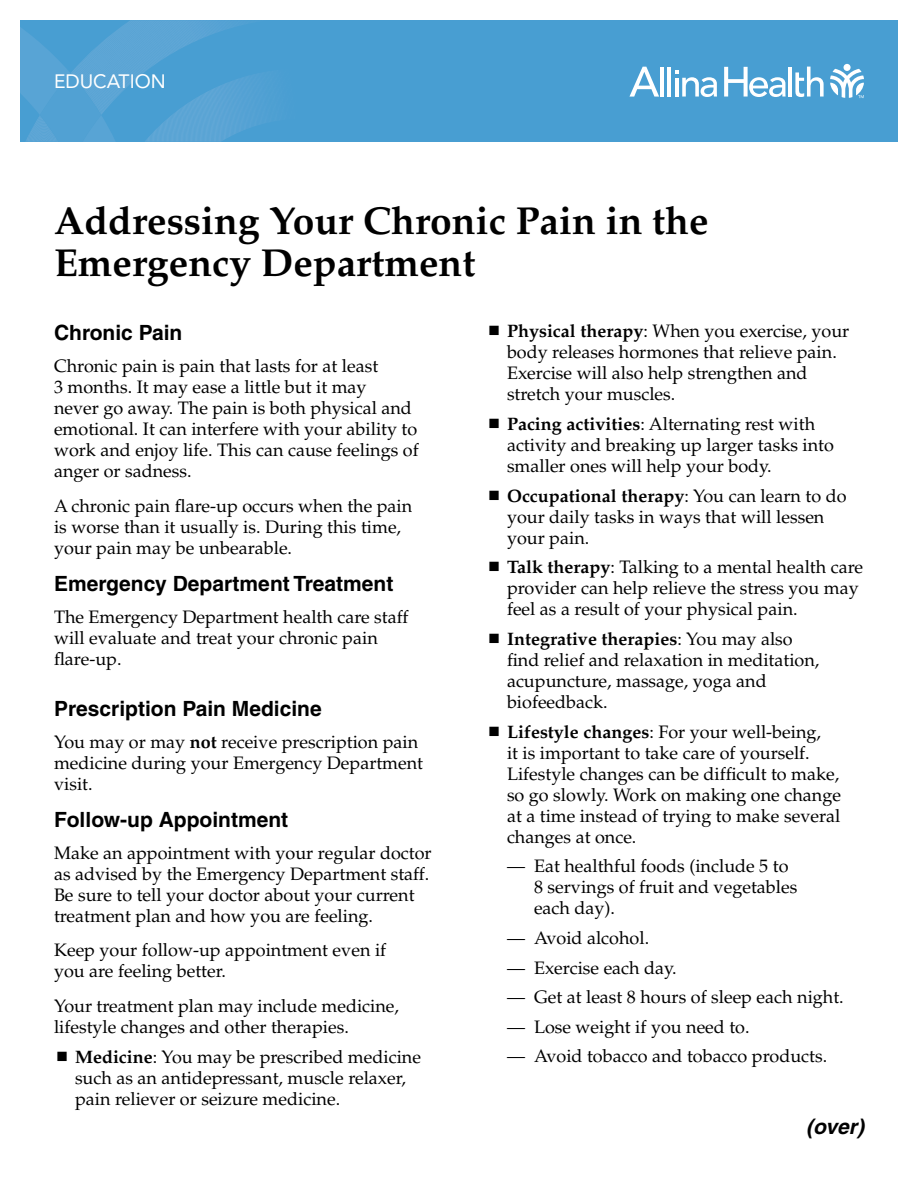
<style>
.page{position:relative;width:918px;height:1188px;background:#fff}
.page>*{position:absolute;margin:0;border:0;box-sizing:border-box;transform-origin:0 0}
.t1{font:700 39px/42px "Palatino";color:#000}
.t2{font:700 21px "Helvetica";color:#000}
.t3{font:italic 700 21px "Helvetica";color:#000}
.t4{font:19.2px "Avenir LT Std";color:#fff}
.t5{font:18px/21px "Palatino";color:#000}
.s1{font-weight:700}
</style>
<div class="page">
<div style="left:20px;top:20px;width:878px;height:122px;background:#489ed2"></div>
<svg style="left:20px;top:20px;width:246px;height:122px"></svg>
<svg style="left:830px;top:69px;width:34px;height:29px"></svg>
<div style="left:844px;top:64px;width:7px;height:7px;background:#fff;border-radius:50%"></div>
<hr style="left:660px;top:67px;width:4px;height:30px;background:#fff">
<hr style="left:667px;top:67px;width:4px;height:30px;background:#fff">
<hr style="left:789px;top:67px;width:3px;height:30px;background:#fff">
<svg style="left:795px;top:67px;width:29px;height:30px"></svg>
<svg style="left:675px;top:71px;width:42px;height:26px"></svg>
<svg style="left:629px;top:67px;width:30px;height:30px"></svg>
<svg style="left:724px;top:67px;width:62px;height:30px"></svg>
<p class="t4" style="left:54px;top:70px;width:113px">EDUCATION</p>
<h1 class="t1" style="left:54px;top:200px;width:656px">Addressing Your Chronic Pain in the<br>Emergency Department</h1>
<p class="t2" style="left:54px;top:320px;width:130px">Chronic Pain</p>
<p class="t5" style="left:54px;top:356px;width:366px">Chronic pain is pain that lasts for at least<br>3 months. It may ease a little but it may<br>never go away. The pain is both physical and emotional. It can interfere with your ability to work and enjoy life. This can cause feelings of anger or sadness.</p>
<p class="t5" style="left:54px;top:495px;width:360px">A chronic pain flare-up occurs when the pain is worse than it usually is. During this time, your pain may be unbearable.</p>
<p class="t2" style="left:54px;top:571px;width:341px">Emergency Department Treatment</p>
<p class="t5" style="left:54px;top:607px;width:356px">The Emergency Department health care staff will evaluate and treat your chronic pain flare-up.</p>
<p class="t2" style="left:54px;top:696px;width:269px">Prescription Pain Medicine</p>
<p class="t5" style="left:54px;top:731px;width:371px">You may or may <span class="s1">not</span> receive prescription pain medicine during your Emergency Department visit.</p>
<p class="t2" style="left:54px;top:807px;width:236px">Follow-up Appointment</p>
<p class="t5" style="left:54px;top:843px;width:379px">Make an appointment with your regular doctor as advised by the Emergency Department staff.<br>Be sure to tell your doctor about your current treatment plan and how you are feeling.</p>
<p class="t5" style="left:54px;top:940px;width:334px">Keep your follow-up appointment even if you are feeling better.</p>
<p class="t5" style="left:54px;top:996px;width:347px">Your treatment plan may include medicine, lifestyle changes and other therapies.</p>
<p class="t5" style="left:75px;top:1047px;width:348px"><span class="s1">Medicine</span>: You may be prescribed medicine such as an antidepressant, muscle relaxer, pain reliever or seizure medicine.</p>
<p class="t5" style="left:507px;top:321px;width:344px"><span class="s1">Physical therapy</span>: When you exercise, your body releases hormones that relieve pain.<br>Exercise will also help strengthen and stretch your muscles.</p>
<p class="t5" style="left:507px;top:414px;width:328px"><span class="s1">Pacing activities</span>: Alternating rest with activity and breaking up larger tasks into smaller ones will help your body.</p>
<p class="t5" style="left:507px;top:485px;width:341px"><span class="s1">Occupational therapy</span>: You can learn to do your daily tasks in ways that will lessen your pain.</p>
<p class="t5" style="left:507px;top:557px;width:358px"><span class="s1">Talk therapy</span>: Talking to a mental health care provider can help relieve the stress you may feel as a result of your physical pain.</p>
<p class="t5" style="left:507px;top:629px;width:314px"><span class="s1">Integrative therapies</span>: You may also find relief and relaxation in meditation, acupuncture, massage, yoga and biofeedback.</p>
<p class="t5" style="left:507px;top:721px;width:335px"><span class="s1">Lifestyle changes</span>: For your well-being,<br>it is important to take care of yourself.<br>Lifestyle changes can be difficult to make, so go slowly. Work on making one change at a time instead of trying to make several changes at once.</p>
<p class="t5" style="left:534px;top:856px;width:265px;text-indent:-27px">— Eat healthful foods (include 5 to<br>8 servings of fruit and vegetables each day).</p>
<p class="t5" style="left:507px;top:928px;width:144px">— Avoid alcohol.</p>
<p class="t5" style="left:507px;top:957px;width:171px">— Exercise each day.</p>
<p class="t5" style="left:507px;top:987px;width:338px">— Get at least 8 hours of sleep each night.</p>
<p class="t5" style="left:507px;top:1017px;width:244px">— Lose weight if you need to.</p>
<p class="t5" style="left:507px;top:1046px;width:322px">— Avoid tobacco and tobacco products.</p>
<p class="t3" style="left:806px;top:1114px;width:59px">(over)</p>
</div>
